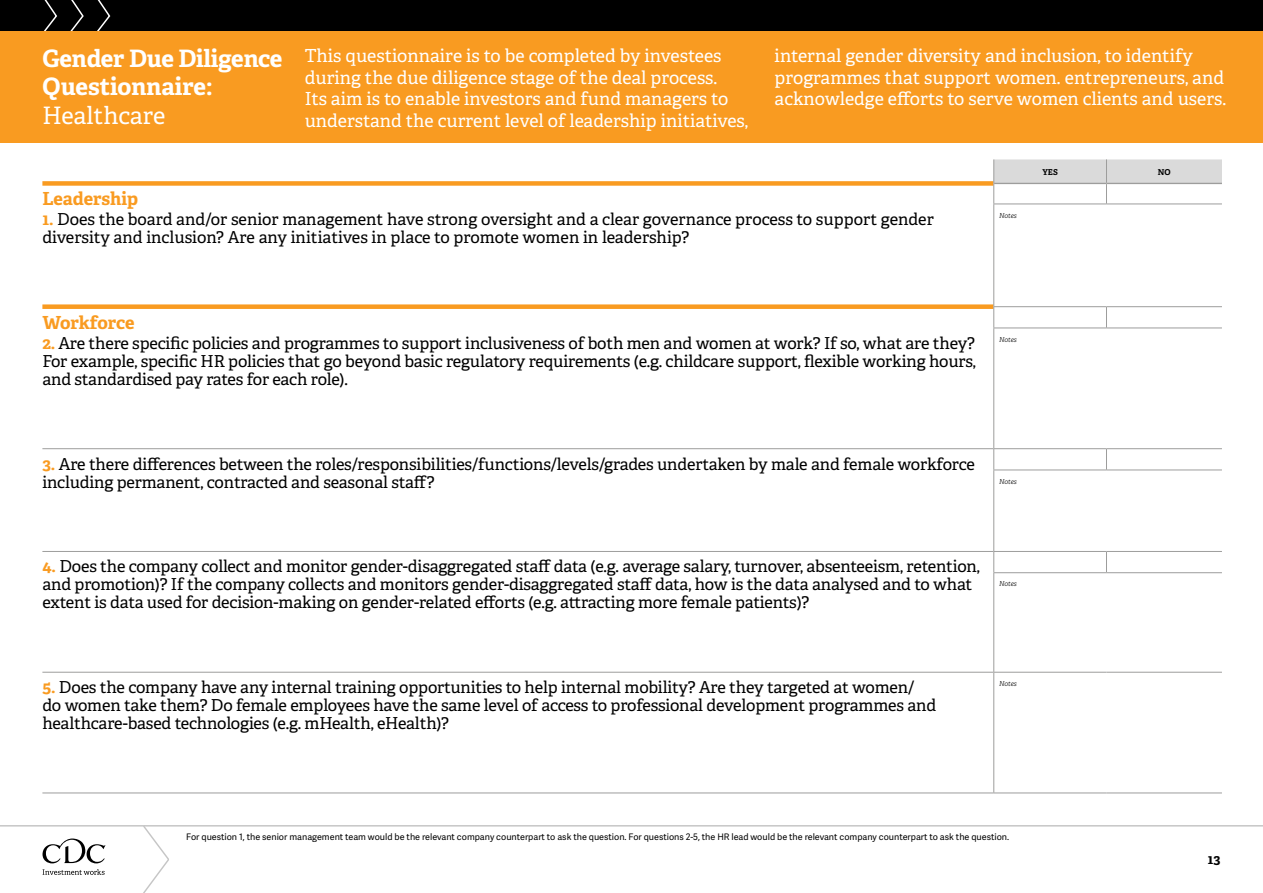
<style>
.page{position:relative;width:1263px;height:893px;background:#fff}
.page>*{position:absolute;margin:0;border:0;box-sizing:border-box;transform-origin:0 0}
.t1{font:700 24px/28.8px "Adelle PE";letter-spacing:-.01em;color:#fff}
.t2{font:24px "Adelle PE";letter-spacing:-.005em;color:#fff}
.t3{font:18px/21.6px "Adelle PE";color:#fff}
.t4{font:700 18px "Adelle PE";letter-spacing:-.005em;color:#f99b21}
.t5{font:16.5px/18px "Adelle PE";letter-spacing:-.01em;color:#000}
.t6{font:700 13.5px "Adelle PE";color:#000}
.t7{font:9px "Adelle Sans";color:#000}
.t8{font:700 8.1px "Adelle PE";color:#000}
.t9{font:italic 6.75px "Adelle PE Lt";letter-spacing:-.01em;color:#000}
.s1{font-weight:700;color:#f99b21}
</style>
<div class="page">
<svg style="left:0;top:825px;width:1263px;height:68px"></svg>
<div style="left:0;top:0;width:1263px;height:32px;background:#000"></div>
<svg style="left:12px;top:0;width:99px;height:32px"></svg>
<div style="left:0;top:32px;width:1263px;height:111px;background:#f99b21"></div>
<div style="left:42px;top:181px;width:951px;height:5px;background:#f99b21"></div>
<div style="left:42px;top:304px;width:951px;height:5px;background:#f99b21"></div>
<hr style="left:42px;top:448px;width:951px;height:1px;background:#9d9d9c">
<hr style="left:42px;top:551px;width:951px;height:1px;background:#9d9d9c">
<hr style="left:42px;top:672px;width:951px;height:1px;background:#9d9d9c">
<svg style="left:993px;top:159px;width:229px;height:45px"></svg>
<hr style="left:993px;top:204px;width:113px;height:1px;background:#9d9d9c">
<hr style="left:993px;top:204px;width:1px;height:102px;background:#9d9d9c">
<hr style="left:1106px;top:204px;width:116px;height:1px;background:#9d9d9c">
<hr style="left:993px;top:306px;width:113px;height:1px;background:#9d9d9c">
<svg style="left:993px;top:307px;width:1px;height:21px"></svg>
<hr style="left:1106px;top:306px;width:116px;height:1px;background:#9d9d9c">
<svg style="left:1106px;top:307px;width:1px;height:21px"></svg>
<hr style="left:993px;top:328px;width:113px;height:1px;background:#9d9d9c">
<hr style="left:993px;top:328px;width:1px;height:120px;background:#9d9d9c">
<hr style="left:1106px;top:328px;width:116px;height:1px;background:#9d9d9c">
<hr style="left:993px;top:448px;width:113px;height:1px;background:#9d9d9c">
<svg style="left:993px;top:449px;width:1px;height:21px"></svg>
<hr style="left:1106px;top:448px;width:116px;height:1px;background:#9d9d9c">
<svg style="left:1106px;top:449px;width:1px;height:21px"></svg>
<hr style="left:993px;top:470px;width:113px;height:1px;background:#9d9d9c">
<hr style="left:993px;top:470px;width:1px;height:81px;background:#9d9d9c">
<hr style="left:1106px;top:470px;width:116px;height:1px;background:#9d9d9c">
<hr style="left:993px;top:551px;width:113px;height:1px;background:#9d9d9c">
<svg style="left:993px;top:552px;width:1px;height:20px"></svg>
<hr style="left:1106px;top:551px;width:116px;height:1px;background:#9d9d9c">
<svg style="left:1106px;top:552px;width:1px;height:20px"></svg>
<hr style="left:993px;top:572px;width:113px;height:1px;background:#9d9d9c">
<hr style="left:993px;top:573px;width:1px;height:99px;background:#9d9d9c">
<hr style="left:1106px;top:572px;width:116px;height:1px;background:#9d9d9c">
<hr style="left:993px;top:672px;width:113px;height:1px;background:#9d9d9c">
<hr style="left:993px;top:672px;width:1px;height:121px;background:#9d9d9c">
<hr style="left:1106px;top:672px;width:116px;height:1px;background:#9d9d9c">
<hr style="left:994px;top:793px;width:112px;height:1px;background:#9d9d9c">
<hr style="left:1106px;top:793px;width:116px;height:1px;background:#9d9d9c">
<hr style="left:42px;top:793px;width:952px;height:1px;background:#9d9d9c">
<h1 class="t1" style="left:43px;top:43px;width:242px">Gender Due Diligence<br>Questionnaire:</h1>
<h1 class="t2" style="left:43px;top:98px;width:124px">Healthcare</h1>
<p class="t3" style="left:305px;top:44px;width:445px">This questionnaire is to be completed by investees during the due diligence stage of the deal process.<br>Its aim is to enable investors and fund managers to understand the current level of leadership initiatives,</p>
<p class="t3" style="left:775px;top:44px;width:453px">internal gender diversity and inclusion, to identify programmes that support women. entrepreneurs, and acknowledge efforts to serve women clients and users.</p>
<p class="t8" style="left:1042px;top:166px;width:17px">YES</p>
<p class="t8" style="left:1158px;top:166px;width:14px">NO</p>
<p class="t4" style="left:42px;top:185px;width:97px">Leadership</p>
<p class="t5" style="left:42px;top:209px;width:893px"><span class="s1">1.</span> Does the board and/or senior management have strong oversight and a clear governance process to support gender diversity and inclusion? Are any initiatives in place to promote women in leadership?</p>
<p class="t9" style="left:999px;top:210px;width:19px">Notes</p>
<p class="t4" style="left:42px;top:309px;width:94px">Workforce</p>
<p class="t5" style="left:42px;top:333px;width:935px;text-align:justify"><span class="s1">2.</span> Are there specific policies and programmes to support inclusiveness of both men and women at work? If so, what are they?<br>For example, specific HR policies that go beyond basic regulatory requirements (e.g. childcare support, flexible working hours, and standardised pay rates for each role).</p>
<p class="t9" style="left:999px;top:334px;width:19px">Notes</p>
<p class="t5" style="left:42px;top:454px;width:934px"><span class="s1">3.</span> Are there differences between the roles/responsibilities/functions/levels/grades undertaken by male and female workforce including permanent, contracted and seasonal staff?</p>
<p class="t9" style="left:999px;top:476px;width:19px">Notes</p>
<p class="t5" style="left:42px;top:557px;width:939px"><span class="s1">4.</span> Does the company collect and monitor gender-disaggregated staff data (e.g. average salary, turnover, absenteeism, retention, and promotion)? If the company collects and monitors gender-disaggregated staff data, how is the data analysed and to what extent is data used for decision-making on gender-related efforts (e.g. attracting more female patients)?</p>
<p class="t9" style="left:999px;top:579px;width:19px">Notes</p>
<p class="t5" style="left:42px;top:678px;width:895px"><span class="s1">5.</span> Does the company have any internal training opportunities to help internal mobility? Are they targeted at women/ do women take them? Do female employees have the same level of access to professional development programmes and healthcare-based technologies (e.g. mHealth, eHealth)?</p>
<p class="t9" style="left:999px;top:679px;width:19px">Notes</p>
<p class="t7" style="left:186px;top:830px;width:824px">For question 1, the senior management team would be the relevant company counterpart to ask the question. For questions 2-5, the HR lead would be the relevant company counterpart to ask the question.</p>
<p class="t6" style="left:1208px;top:850px;width:14px">13</p>
</div>
